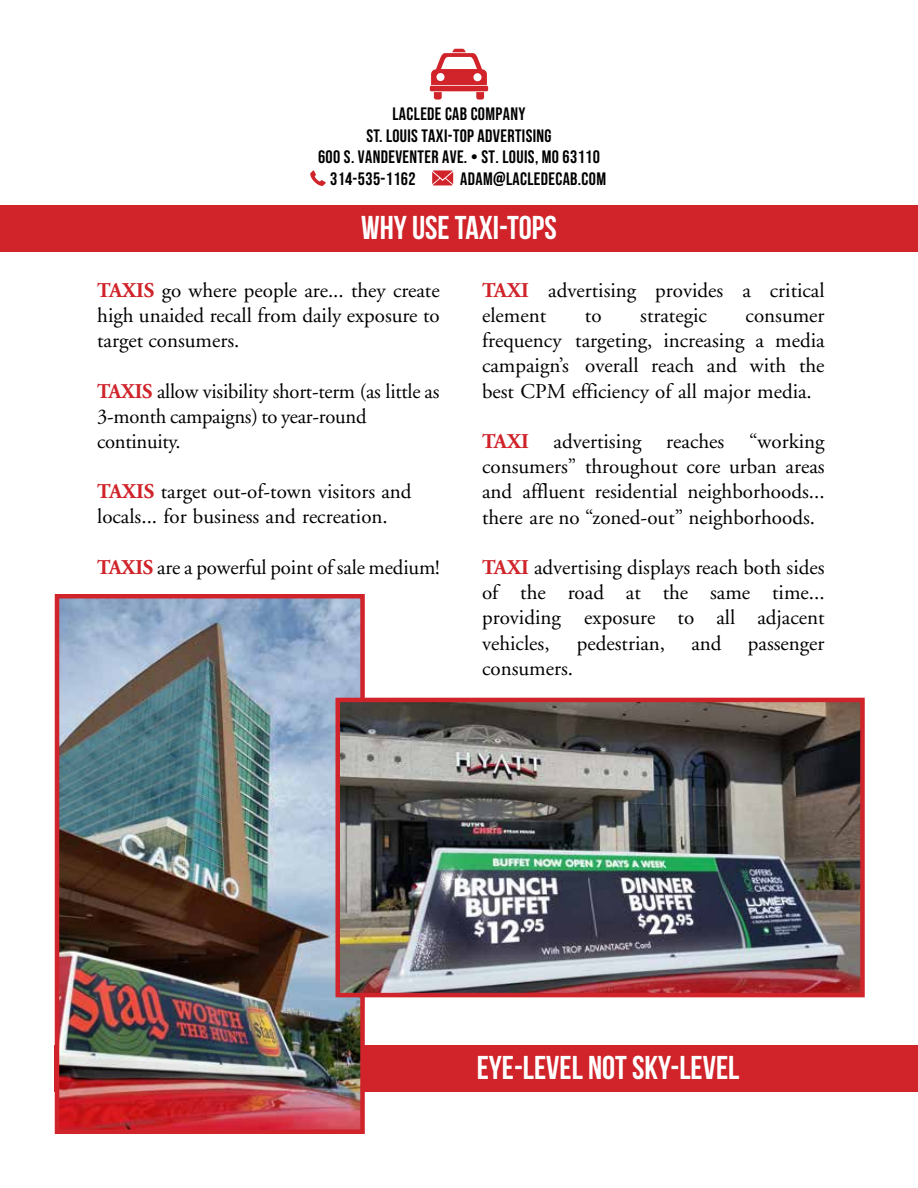
<style>
.page{position:relative;width:918px;height:1188px;background:#fff}
.page>*{position:absolute;margin:0;border:0;box-sizing:border-box;transform-origin:0 0}
.t1{font:33px "Bebas Neue";color:#fff}
.t2{font:21px/25.2px "Adobe Garamond";color:#000;text-align:justify}
.t3{font:18px "Bebas Neue";letter-spacing:.02em;color:#000}
.t4{font:18px "Bebas Neue";letter-spacing:.02em;color:#000}
.s1{font-style:inherit}
.s2{font-weight:700;color:#d0232a}
</style>
<div class="page">
<div style="left:0;top:205px;width:918px;height:47px;background:#d0232a"></div>
<div style="left:54px;top:1045px;width:864px;height:47px;background:#d0232a"></div>
<div style="left:430px;top:86px;width:58px;height:5px;background:#d0232a;border-radius:2px"></div>
<svg style="left:434px;top:92px;width:8px;height:8px"></svg>
<svg style="left:476px;top:92px;width:8px;height:8px"></svg>
<svg style="left:431px;top:49px;width:56px;height:36px"></svg>
<img style="left:60px;top:599px;width:300px;height:530px">
<div style="left:55px;top:594px;width:310px;height:540px;border:4px solid #d0232a"></div>
<img style="left:340px;top:703px;width:520px;height:289px">
<div style="left:335px;top:698px;width:530px;height:299px;border:4px solid #d0232a"></div>
<svg style="left:310px;top:170px;width:16px;height:16px"></svg>
<svg style="left:432px;top:170px;width:21px;height:15px"></svg>
<p class="t3" style="left:392px;top:104px;width:135px">LACLEDE CAB COMPANY</p>
<p class="t4" style="left:366px;top:126px;width:187px">ST. LOUIS TAXI-TOP ADVERTISING</p>
<p class="t3" style="left:318px;top:147px;width:283px">600 S. VANDEVENTER AVE. <span class="s1">•</span> ST. LOUIS<span class="s1">, MO 6</span>3110</p>
<p class="t3" style="left:330px;top:169px;width:87px"><span class="s1">314-</span>535-1162</p>
<p class="t3" style="left:460px;top:169px;width:147px">ADAM@LACLEDECAB<span class="s1">.COM</span></p>
<h1 class="t1" style="left:361px;top:210px;width:197px">WHY USE TAXI-TOPS</h1>
<p class="t2" style="left:97px;top:278px;width:344px"><span class="s2">TAXIS</span> go where people are... they create high unaided recall from daily exposure to target consumers.</p>
<p class="t2" style="left:97px;top:379px;width:344px;text-align:left"><span class="s2">TAXIS</span> allow visibility short-term (as little as<br>3-month campaigns) to year-round continuity.</p>
<p class="t2" style="left:97px;top:480px;width:316px"><span class="s2">TAXIS</span> target out-of-town visitors and locals... for business and recreation.</p>
<p class="t2" style="left:97px;top:555px;width:344px"><span class="s2">TAXIS</span> are a powerful point of sale medium!</p>
<p class="t2" style="left:482px;top:278px;width:344px"><span class="s2">TAXI</span> advertising provides a critical element</p>
<p class="t2" style="left:585px;top:303px;width:18px">to</p>
<p class="t2" style="left:640px;top:303px;width:68px">strategic</p>
<p class="t2" style="left:482px;top:303px;width:344px;text-indent:264px">consumer frequency targeting, increasing a media campaign’s overall reach and with the best CPM efficiency of all major media.</p>
<p class="t2" style="left:482px;top:429px;width:344px"><span class="s2">TAXI</span> advertising reaches “working consumers” throughout core urban areas and affluent residential neighborhoods... there are no “zoned-out” neighborhoods.</p>
<p class="t2" style="left:482px;top:555px;width:344px"><span class="s2">TAXI</span> advertising displays reach both sides of the road at the same time... providing exposure to all adjacent vehicles,</p>
<p class="t2" style="left:577px;top:631px;width:90px">pedestrian,</p>
<p class="t2" style="left:691px;top:631px;width:32px">and</p>
<p class="t2" style="left:748px;top:631px;width:78px">passenger</p>
<p class="t2" style="left:482px;top:656px;width:93px">consumers.</p>
<h1 class="t1" style="left:477px;top:1049px;width:264px">EYE-LEVEL NOT SKY-LEVEL</h1>
</div>
